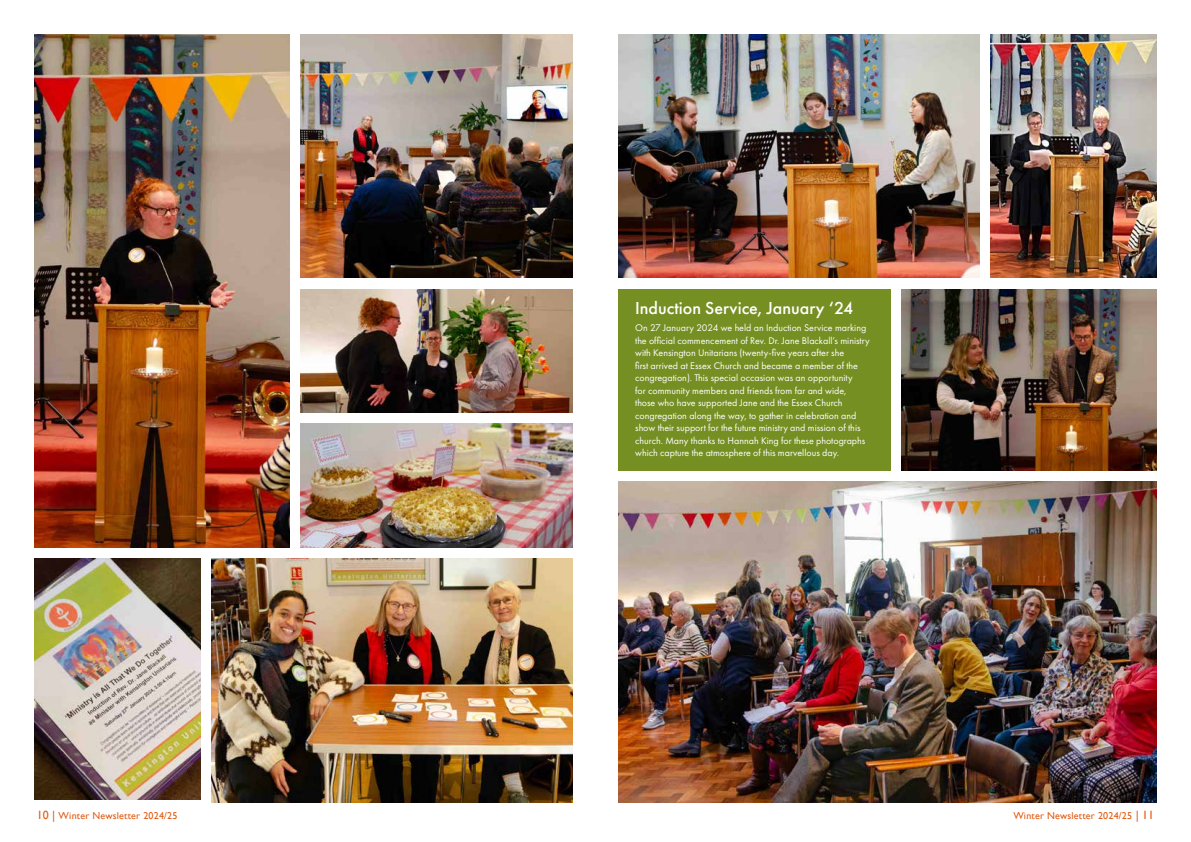
<style>
.page{position:relative;width:1191px;height:842px;background:#fff}
.page>*{position:absolute;margin:0;border:0;box-sizing:border-box;transform-origin:0 0}
.t1{font:500 18px "Futura PT";color:#fff}
.t2{font:10px/12.5px "Futura PT";color:#fff}
.t3{font:10px "Gill Sans";letter-spacing:.02em;color:#e15a11}
.s1{font-size:12px}
</style>
<div class="page">
<img style="left:212px;top:558px;width:361px;height:244px">
<img style="left:901px;top:289px;width:256px;height:182px">
<img style="left:300px;top:424px;width:273px;height:123px">
<img style="left:300px;top:289px;width:273px;height:123px">
<img style="left:300px;top:34px;width:273px;height:244px">
<img style="left:34px;top:34px;width:255px;height:513px">
<img style="left:990px;top:34px;width:167px;height:244px">
<img style="left:34px;top:558px;width:166px;height:242px">
<img style="left:618px;top:482px;width:539px;height:320px">
<img style="left:618px;top:34px;width:361px;height:244px">
<div style="left:618px;top:289px;width:272px;height:182px;background:#768f23"></div>
<h1 class="t1" style="left:635px;top:297px;width:219px">Induction Service, January ‘24</h1>
<p class="t2" style="left:635px;top:321px;width:236px">On 27 January 2024 we held an Induction Service marking the official commencement of Rev. Dr. Jane Blackall’s ministry with Kensington Unitarians (twenty-five years after she<br>first arrived at Essex Church and became a member of the congregation). This special occasion was an opportunity<br>for community members and friends from far and wide,<br>those who have supported Jane and the Essex Church congregation along the way, to gather in celebration and show their support for the future ministry and mission of this church. Many thanks to Hannah King for these photographs which capture the atmosphere of this marvellous day.</p>
<p class="t3" style="left:37px;top:810px;width:142px"><span class="s1">10 |</span> Winter Newsletter 2024/25</p>
<p class="t3" style="left:1013px;top:810px;width:142px">Winter Newsletter 2024/25 <span class="s1">| 11</span></p>
</div>
